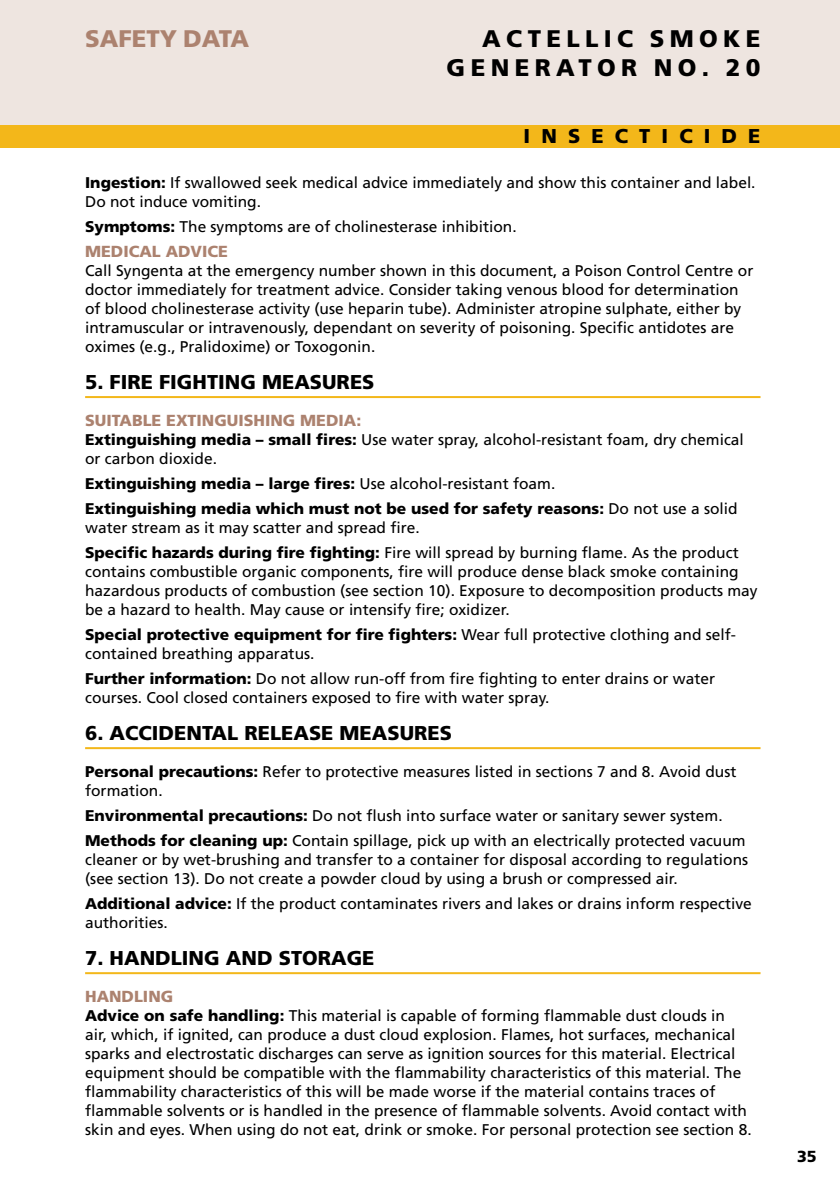
<style>
.page{position:relative;width:840px;height:1191px;background:#fff}
.page>*{position:absolute;margin:0;border:0;box-sizing:border-box;transform-origin:0 0}
.t1{font:900 24px/28.8px "Frutiger";letter-spacing:.22em;color:#000;text-align:right}
.t2{font:900 24px "Frutiger";color:#ac826f}
.t3{font:900 20px "Frutiger";color:#000}
.t4{font:900 20px "Frutiger";letter-spacing:.555em;color:#000}
.t5{font:900 16px "Frutiger";color:#ac826f}
.t6{font:900 16px "Frutiger";color:#000}
.t7{font:15.6px/19px "Frutiger";color:#000}
.t8{font:900 15.6px/25px "Frutiger";color:#000}
.s1{font-weight:900}
.s2{font-weight:400}
</style>
<div class="page">
<div style="left:0;top:0;width:839px;height:132px;background:#eee5e0"></div>
<div style="left:0;top:125px;width:839px;height:22px;background:#f3b71a"></div>
<hr style="left:85px;top:396px;width:675px;height:2px;background:#f3b71a">
<hr style="left:85px;top:747px;width:675px;height:2px;background:#f3b71a">
<hr style="left:85px;top:972px;width:675px;height:2px;background:#f3b71a">
<h1 class="t2" style="left:85px;top:24px;width:165px">SAFETY DATA</h1>
<h1 class="t1" style="left:446px;top:24px;width:315px">ACTELLIC SMOKE<br>GENERATOR NO. 20</h1>
<p class="t4" style="left:523px;top:124px;width:238px">INSECTICIDE</p>
<p class="t7" style="left:85px;top:173px;width:671px"><span class="s1">Ingestion:</span> If swallowed seek medical advice immediately and show this container and label.<br>Do not induce vomiting.</p>
<p class="t7" style="left:85px;top:217px;width:433px"><span class="s1">Symptoms:</span> The symptoms are of cholinesterase inhibition.</p>
<p class="t5" style="left:85px;top:242px;width:27px">Medical</p>
<p class="t5" style="left:166px;top:242px;width:46px">advice</p>
<p class="t7" style="left:85px;top:261px;width:669px">Call Syngenta at the emergency number shown in this document, a Poison Control Centre or doctor immediately for treatment advice. Consider taking venous blood for determination of blood cholinesterase activity (use heparin tube). Administer atropine sulphate, either by intramuscular or intravenously, dependant on severity of poisoning. Specific antidotes are oximes (e.g., Pralidoxime) or Toxogonin.</p>
<p class="t3" style="left:85px;top:370px;width:291px">5. FIRE FIGHTING MEASURES</p>
<p class="t5" style="left:85px;top:411px;width:21px">Suitable</p>
<p class="t5" style="left:166px;top:411px;width:32px">extinguis</p>
<p class="t5" style="left:253px;top:411px;width:22px">hing</p>
<p class="t5" style="left:300px;top:411px;width:12px">media</p>
<p class="t5" style="left:356px;top:411px;width:6px">:</p>
<p class="t7" style="left:85px;top:430px;width:660px"><span class="s1">Extinguishing media – small fires:</span> Use water spray, alcohol-resistant foam, dry chemical or carbon dioxide.</p>
<p class="t8" style="left:85px;top:471px;width:653px">Extinguishing media – large fires: <span class="s2">Use alcohol-resistant foam.<br></span>Extinguishing media which must not be used for safety reasons: <span class="s2">Do not use a solid</span></p>
<p class="t7" style="left:85px;top:515px;width:654px;line-height:25px">water stream as it may scatter and spread fire.<br><span class="s1">Specific hazards during fire fighting:</span> Fire will spread by burning flame. As the product</p>
<p class="t7" style="left:85px;top:562px;width:673px">contains combustible organic components, fire will produce dense black smoke containing hazardous products of combustion (see section 10). Exposure to decomposition products may be a hazard to health. May cause or intensify fire; oxidizer.</p>
<p class="t7" style="left:85px;top:625px;width:652px"><span class="s1">Special protective equipment for fire fighters:</span> Wear full protective clothing and self&shy;contained breathing apparatus.</p>
<p class="t7" style="left:85px;top:669px;width:631px"><span class="s1">Further information:</span> Do not allow run-off from fire fighting to enter drains or water courses. Cool closed containers exposed to fire with water spray.</p>
<p class="t3" style="left:85px;top:721px;width:368px">6. ACCIDENTAL RELEASE MEASURES</p>
<p class="t7" style="left:85px;top:762px;width:652px"><span class="s1">Personal precautions:</span> Refer to protective measures listed in sections 7 and 8. Avoid dust formation.</p>
<p class="t7" style="left:85px;top:803px;width:661px;line-height:25px"><span class="s1">Environmental precautions:</span> Do not flush into surface water or sanitary sewer system.<br><span class="s1">Methods for cleaning up:</span> Contain spillage, pick up with an electrically protected vacuum</p>
<p class="t7" style="left:85px;top:850px;width:664px">cleaner or by wet-brushing and transfer to a container for disposal according to regulations (see section 13). Do not create a powder cloud by using a brush or compressed air.</p>
<p class="t7" style="left:85px;top:894px;width:667px"><span class="s1">Additional advice:</span> If the product contaminates rivers and lakes or drains inform respective authorities.</p>
<p class="t3" style="left:85px;top:946px;width:291px">7. HANDLING AND STORAGE</p>
<p class="t5" style="left:85px;top:987px;width:90px">HANDLING</p>
<p class="t7" style="left:85px;top:1006px;width:667px"><span class="s1">Advice on safe handling:</span> This material is capable of forming flammable dust clouds in<br>air, which, if ignited, can produce a dust cloud explosion. Flames, hot surfaces, mechanical sparks and electrostatic discharges can serve as ignition sources for this material. Electrical equipment should be compatible with the flammability characteristics of this material. The flammability characteristics of this will be made worse if the material contains traces of flammable solvents or is handled in the presence of flammable solvents. Avoid contact with skin and eyes. When using do not eat, drink or smoke. For personal protection see section 8.</p>
<p class="t6" style="left:796px;top:1147px;width:21px">35</p>
</div>
